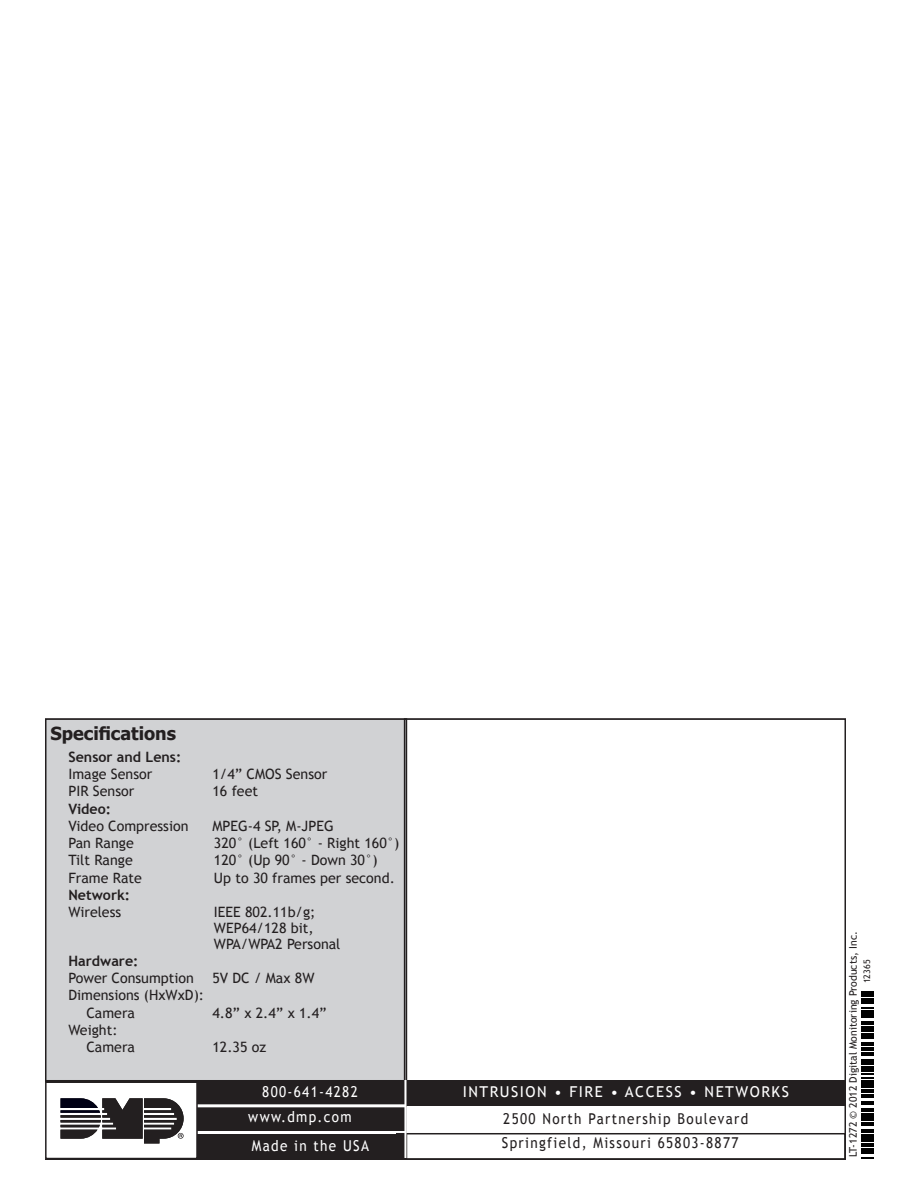
<style>
.page{position:relative;width:918px;height:1188px;background:#fff}
.page>*{position:absolute;margin:0;border:0;box-sizing:border-box;transform-origin:0 0}
.Heading_2{font:700 18px "Tahoma";color:#231f20}
.t1{font:15px/23.9px "Trebuchet MS";letter-spacing:.1em;color:#231f20;scale:.9 1}
.t2{font:15px/24.9px "Trebuchet MS";letter-spacing:.1em;color:#fff;scale:.9 1}
.t3{font:15px "Trebuchet MS";letter-spacing:.1em;color:#fff}
.Bullet_Text{font:14.25px/15.8px "Trebuchet MS";color:#231f20}
.Bullet_Text-2{font:700 14.25px "Trebuchet MS";color:#231f20}
.t4{font:10.5px "Trebuchet MS";color:#231f20}
.t5{font:9px "Trebuchet MS";color:#231f20}
</style>
<div class="page">
<div style="left:46px;top:719px;width:360px;height:440px;background:#d1d2d4"></div>
<div style="left:405px;top:1080px;width:441px;height:27px;background:#231f20"></div>
<div style="left:405px;top:1106px;width:441px;height:27px;background:#fff"></div>
<div style="left:46px;top:1134px;width:359px;height:25px;background:#231f20"></div>
<div style="left:45px;top:1133px;width:361px;height:27px;border:2px solid #231f20"></div>
<div style="left:46px;top:1081px;width:360px;height:25px;background:#231f20"></div>
<div style="left:45px;top:1080px;width:361px;height:27px;border:2px solid #231f20"></div>
<div style="left:46px;top:1107px;width:360px;height:25px;background:#231f20"></div>
<div style="left:45px;top:1106px;width:361px;height:27px;border:2px solid #231f20"></div>
<div style="left:196px;top:1131px;width:210px;height:3px;border:2px solid #fff"></div>
<div style="left:183px;top:1104px;width:223px;height:3px;border:2px solid #fff"></div>
<div style="left:396px;top:1133px;width:450px;height:27px;border:2px solid #231f20"></div>
<div style="left:46px;top:1082px;width:151px;height:77px;background:#fff"></div>
<div style="left:45px;top:1081px;width:153px;height:78px;border:2px solid #231f20"></div>
<div style="left:404px;top:1080px;width:2px;height:78px;border:2px solid #fff"></div>
<hr style="left:844px;top:1080px;width:2px;height:80px;background:#231f20">
<svg style="left:862px;top:1148px;width:12px;height:10px"></svg>
<hr style="left:862px;top:1143px;width:12px;height:4px;background:#000">
<svg style="left:862px;top:1129px;width:12px;height:13px"></svg>
<hr style="left:862px;top:1122px;width:12px;height:4px;background:#000">
<svg style="left:862px;top:1113px;width:12px;height:8px"></svg>
<hr style="left:862px;top:1108px;width:12px;height:4px;background:#000">
<svg style="left:862px;top:1094px;width:12px;height:11px"></svg>
<hr style="left:862px;top:1089px;width:12px;height:4px;background:#000">
<svg style="left:862px;top:1085px;width:12px;height:3px"></svg>
<hr style="left:862px;top:1080px;width:12px;height:4px;background:#000">
<svg style="left:862px;top:1052px;width:12px;height:27px"></svg>
<hr style="left:862px;top:1047px;width:12px;height:4px;background:#000">
<svg style="left:862px;top:1038px;width:12px;height:8px"></svg>
<hr style="left:862px;top:1033px;width:12px;height:4px;background:#000">
<svg style="left:862px;top:1026px;width:12px;height:6px"></svg>
<hr style="left:862px;top:1021px;width:12px;height:4px;background:#000">
<svg style="left:862px;top:1003px;width:12px;height:15px"></svg>
<hr style="left:862px;top:998px;width:12px;height:4px;background:#000">
<hr style="left:862px;top:993px;width:12px;height:4px;background:#000">
<svg style="left:862px;top:991px;width:12px;height:1px"></svg>
<svg style="left:61px;top:1098px;width:122px;height:45px"></svg>
<p class="Heading_2" style="left:50px;top:721px;width:127px">Specifications</p>
<p class="Bullet_Text-2" style="left:68px;top:748px;width:114px">Sensor and Lens:</p>
<p class="Bullet_Text" style="left:68px;top:767px;width:85px">Image Sensor</p>
<p class="Bullet_Text" style="left:212px;top:767px;width:116px">1/4” CMOS Sensor</p>
<p class="Bullet_Text" style="left:68px;top:784px;width:67px">PIR Sensor</p>
<p class="Bullet_Text" style="left:212px;top:784px;width:47px">16 feet</p>
<p class="Bullet_Text-2" style="left:68px;top:800px;width:44px">Video:</p>
<p class="Bullet_Text" style="left:68px;top:818px;width:122px">Video Compression</p>
<p class="Bullet_Text" style="left:212px;top:818px;width:123px">MPEG-4 SP, M-JPEG</p>
<p class="Bullet_Text" style="left:68px;top:836px;width:67px">Pan Range</p>
<p class="Bullet_Text" style="left:214px;top:836px;width:187px">320° (Left 160° - Right 160°)</p>
<p class="Bullet_Text" style="left:68px;top:853px;width:66px">Tilt Range</p>
<p class="Bullet_Text" style="left:214px;top:853px;width:165px">120° (Up 90° - Down 30°)</p>
<p class="Bullet_Text" style="left:68px;top:870px;width:75px">Frame Rate</p>
<p class="Bullet_Text" style="left:214px;top:870px;width:182px">Up to 30 frames per second.</p>
<p class="Bullet_Text-2" style="left:68px;top:886px;width:63px">Network:</p>
<p class="Bullet_Text" style="left:68px;top:905px;width:54px">Wireless</p>
<p class="Bullet_Text" style="left:214px;top:905px;width:128px">IEEE 802.11b/g;<br>WEP64/128 bit,<br>WPA/WPA2 Personal</p>
<p class="Bullet_Text-2" style="left:68px;top:952px;width:71px">Hardware:</p>
<p class="Bullet_Text" style="left:68px;top:971px;width:127px">Power Consumption</p>
<p class="Bullet_Text" style="left:212px;top:971px;width:104px">5V DC / Max 8W</p>
<p class="Bullet_Text" style="left:68px;top:988px;width:137px">Dimensions (HxWxD):</p>
<p class="Bullet_Text" style="left:86px;top:1005px;width:50px">Camera</p>
<p class="Bullet_Text" style="left:212px;top:1005px;width:116px">4.8” x 2.4” x 1.4”</p>
<p class="Bullet_Text" style="left:68px;top:1022px;width:51px">Weight:</p>
<p class="Bullet_Text" style="left:86px;top:1040px;width:50px">Camera</p>
<p class="Bullet_Text" style="left:212px;top:1040px;width:55px">12.35 oz</p>
<p class="t2" style="left:248px;top:1080px;width:123px;text-indent:14px">800-641-4282 www.dmp.com</p>
<p class="t2" style="left:252px;top:1133px;width:132px">Made in the USA</p>
<p class="t3" style="left:463px;top:1083px;width:328px">INTRUSION • FIRE • ACCESS • NETWORKS</p>
<p class="t1" style="left:502px;top:1107px;width:275px">2500 North Partnership Boulevard<br>Springfield, Missouri 65803-8877</p>
<p class="t4" style="left:847px;top:1157px;width:227px;rotate:-90deg">LT-1272 © 2012 Digital Monitoring Products, Inc.</p>
<p class="t5" style="left:862px;top:983px;width:25px;rotate:-90deg">12365</p>
</div>
